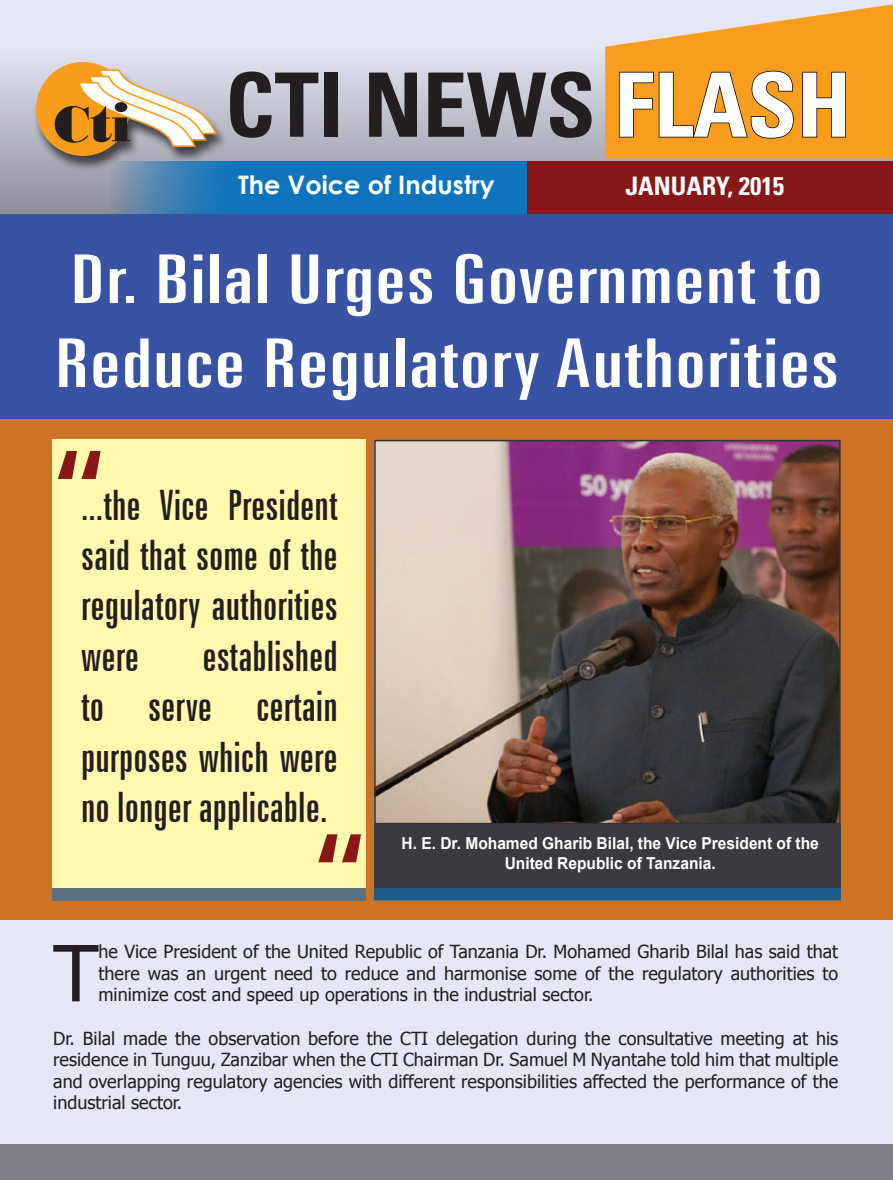
<style>
.page{position:relative;width:893px;height:1180px;background:#fff}
.page>*{position:absolute;margin:0;border:0;box-sizing:border-box;transform-origin:0 0}
.t1{font:700 condensed 88.8px "Univers";color:#231f20}
.t2{font:77.4px "Tahoma";color:#231f20}
.t3{font:extra-condensed 67.5px/84px "Zurich BT";color:#fff;scale:1.37 1}
.t4{font:extra-condensed 42px/50.4px "Zurich BT";color:#231f20;text-align:justify}
.t5{font:700 25.5px "Century Gothic";color:#fff}
.t6{font:700 condensed 25.5px "Univers";color:#fff}
.t7{font:18px/21.6px "Tahoma";color:#231f20;text-align:justify}
.t8{font:700 16.5px/19.8px "Arial";color:#fff;text-align:center;scale:.94 1}
.s1{color:#fff}
</style>
<div class="page">
<div style="left:0;top:0;width:893px;height:214px;background:#e5e7f4"></div>
<div style="left:0;top:214px;width:893px;height:966px;background:#e5e7f4"></div>
<div style="left:0;top:45px;width:893px;height:169px;background:linear-gradient(to bottom,#e4e7f3,#8b8b97)"></div>
<svg style="left:605px;top:4px;width:288px;height:154px;fill:#f89d1e"></svg>
<svg style="left:106px;top:162px;width:421px;height:52px;background:#1f77b9"></svg>
<div style="left:527px;top:162px;width:366px;height:52px;background:#881818"></div>
<div style="left:33px;top:62px;width:196px;height:110px;background:#231f20;opacity:.75"></div>
<div style="left:36px;top:62px;width:94px;height:94px;background:#f89c1c;border-radius:50%"></div>
<svg style="left:55px;top:69px;width:162px;height:78px"></svg>
<svg style="left:618px;top:70px;width:176px;height:69px;background:#d9891a"></svg>
<svg style="left:801px;top:71px;width:46px;height:67px;background:#d18519"></svg>
<div style="left:0;top:418px;width:893px;height:502px;background:#cd7328"></div>
<div style="left:0;top:214px;width:893px;height:204px;background:#3853a3"></div>
<img style="left:377px;top:443px;width:461px;height:378px">
<div style="left:374px;top:440px;width:467px;height:384px;border:2px solid #313232"></div>
<div style="left:0;top:1144px;width:893px;height:36px;background:#7e7f87"></div>
<div style="left:374px;top:824px;width:467px;height:76px;background:#3a3a3f"></div>
<div style="left:52px;top:440px;width:314px;height:448px;background:#fff8ae"></div>
<svg style="left:58px;top:451px;width:43px;height:28px"></svg>
<svg style="left:318px;top:834px;width:43px;height:28px"></svg>
<div style="left:52px;top:888px;width:314px;height:12px;background:#5b7380"></div>
<div style="left:374px;top:888px;width:467px;height:12px;background:#205c8a"></div>
<h1 class="t1" style="left:225px;top:51px;width:628px">CTI NEWS <span class="s1">FLASH</span></h1>
<h3 class="t6" style="left:625px;top:170px;width:160px">JANUARY, 2015</h3>
<h3 class="t5" style="left:238px;top:165px;width:258px">The Voice of Industry</h3>
<h3 class="t3" style="left:54px;top:238px;width:574px">Dr. Bilal Urges Government to<br>Reduce Regulatory Authorities</h3>
<h3 class="t4" style="left:81px;top:480px;width:258px">...the Vice President said that some of the regulatory authorities were</h3>
<h3 class="t4" style="left:81px;top:631px;width:258px;text-indent:121px">established to serve certain purposes which were no longer applicable.</h3>
<p class="t8" style="left:402px;top:834px;width:445px">H. E. Dr. Mohamed Gharib Bilal, the Vice President of the<br>United Republic of Tanzania.</p>
<h2 class="t2" style="left:53px;top:921px;width:47px">T</h2>
<p class="t7" style="left:98px;top:942px;width:741px">he Vice President of the United Republic of Tanzania Dr. Mohamed Gharib Bilal has said that there was an urgent need to reduce and harmonise some of the regulatory authorities to minimize cost and speed up operations in the industrial sector.</p>
<p class="t7" style="left:53px;top:1028px;width:786px">Dr. Bilal made the observation before the CTI delegation during the consultative meeting at his residence in Tunguu, Zanzibar when the CTI Chairman Dr. Samuel M Nyantahe told him that multiple and overlapping regulatory agencies with different responsibilities affected the performance of the industrial sector.</p>
</div>
